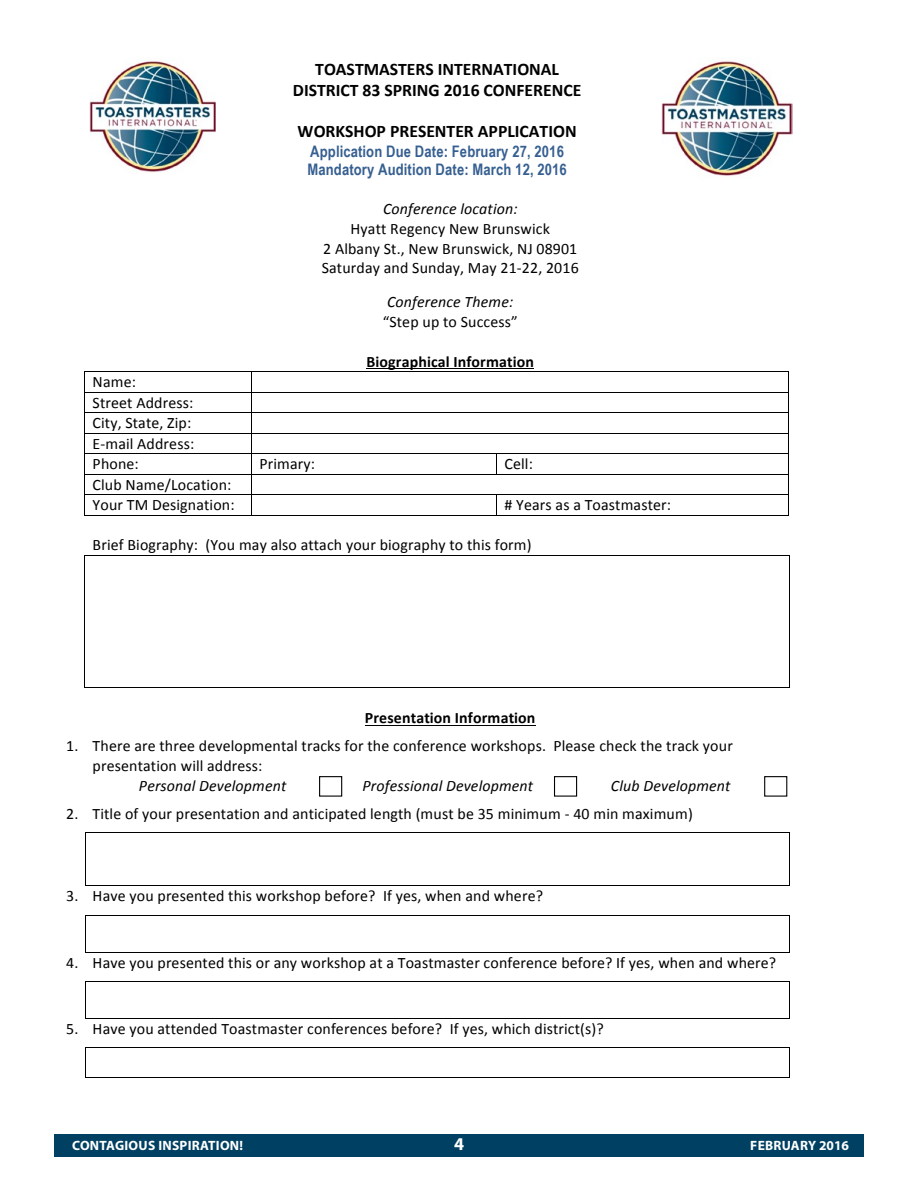
<style>
.page{position:relative;width:918px;height:1188px;background:#fff}
.page>*{position:absolute;margin:0;border:0;box-sizing:border-box;transform-origin:0 0}
.t1{font:700 18px "Myriad Pro";color:#fff}
.t2{font:700 17.7px/21.6px "Calibri";color:#000;text-align:center}
.t3{font:15.9px/20.5px "Calibri";letter-spacing:.01em;color:#000}
.t4{font:italic 15.9px "Calibri";letter-spacing:.01em;color:#000}
.t5{font:700 15.9px/18.5px "Arial Narrow";letter-spacing:.01em;color:#365f91}
.t6{font:700 15.9px "Calibri";letter-spacing:.01em;color:#000}
.t7{font:700 13.5px "Myriad Pro";letter-spacing:.02em;color:#fff}
</style>
<div class="page">
<div style="left:54px;top:1134px;width:810px;height:23px;background:#004062"></div>
<div style="left:319px;top:776px;width:23px;height:21px;border:1px solid #000"></div>
<img style="left:320px;top:783px;width:21px;height:7px">
<div style="left:554px;top:776px;width:23px;height:21px;border:1px solid #000"></div>
<img style="left:555px;top:783px;width:21px;height:7px">
<div style="left:764px;top:776px;width:23px;height:21px;border:1px solid #000"></div>
<img style="left:765px;top:783px;width:21px;height:7px">
<img style="left:661px;top:61px;width:131px;height:115px">
<img style="left:89px;top:61px;width:126px;height:111px">
<hr style="left:366px;top:369px;width:168px;height:1px;background:#000">
<hr style="left:85px;top:371px;width:166px;height:1px;background:#000">
<hr style="left:252px;top:371px;width:536px;height:1px;background:#000">
<hr style="left:85px;top:392px;width:166px;height:1px;background:#000">
<hr style="left:252px;top:392px;width:536px;height:1px;background:#000">
<hr style="left:85px;top:412px;width:166px;height:1px;background:#000">
<hr style="left:252px;top:412px;width:536px;height:1px;background:#000">
<hr style="left:85px;top:433px;width:166px;height:1px;background:#000">
<hr style="left:252px;top:433px;width:536px;height:1px;background:#000">
<hr style="left:85px;top:453px;width:166px;height:1px;background:#000">
<hr style="left:252px;top:453px;width:244px;height:1px;background:#000">
<hr style="left:497px;top:453px;width:291px;height:1px;background:#000">
<hr style="left:85px;top:474px;width:166px;height:1px;background:#000">
<hr style="left:252px;top:474px;width:244px;height:1px;background:#000">
<svg style="left:496px;top:453px;width:1px;height:22px"></svg>
<hr style="left:497px;top:474px;width:291px;height:1px;background:#000">
<hr style="left:85px;top:494px;width:166px;height:1px;background:#000">
<hr style="left:252px;top:494px;width:244px;height:1px;background:#000">
<hr style="left:497px;top:494px;width:291px;height:1px;background:#000">
<svg style="left:84px;top:371px;width:1px;height:145px"></svg>
<hr style="left:85px;top:515px;width:166px;height:1px;background:#000">
<svg style="left:251px;top:371px;width:1px;height:145px"></svg>
<hr style="left:252px;top:515px;width:244px;height:1px;background:#000">
<svg style="left:496px;top:494px;width:1px;height:22px"></svg>
<hr style="left:497px;top:515px;width:291px;height:1px;background:#000">
<svg style="left:788px;top:371px;width:1px;height:145px"></svg>
<hr style="left:85px;top:555px;width:704px;height:1px;background:#000">
<hr style="left:84px;top:556px;width:1px;height:131px;background:#000">
<hr style="left:85px;top:687px;width:704px;height:1px;background:#000">
<hr style="left:789px;top:556px;width:1px;height:131px;background:#000">
<hr style="left:365px;top:725px;width:171px;height:1px;background:#000">
<hr style="left:86px;top:833px;width:703px;height:1px;background:#000">
<hr style="left:86px;top:833px;width:1px;height:53px;background:#000">
<hr style="left:86px;top:886px;width:703px;height:1px;background:#000">
<hr style="left:789px;top:833px;width:1px;height:53px;background:#000">
<hr style="left:86px;top:915px;width:703px;height:1px;background:#000">
<hr style="left:86px;top:916px;width:1px;height:36px;background:#000">
<hr style="left:86px;top:952px;width:703px;height:1px;background:#000">
<hr style="left:789px;top:916px;width:1px;height:36px;background:#000">
<hr style="left:86px;top:981px;width:703px;height:1px;background:#000">
<hr style="left:86px;top:982px;width:1px;height:36px;background:#000">
<hr style="left:86px;top:1018px;width:703px;height:1px;background:#000">
<hr style="left:789px;top:982px;width:1px;height:36px;background:#000">
<hr style="left:86px;top:1047px;width:703px;height:1px;background:#000">
<hr style="left:86px;top:1077px;width:703px;height:1px;background:#000">
<svg style="left:789px;top:1047px;width:1px;height:31px"></svg>
<p class="t3" style="left:93px;top:372px;width:103px">Name:<br>Street Address:<br>City, State, Zip:<br>E-mail Address:<br>Phone:</p>
<p class="t2" style="left:293px;top:58px;width:290px">TOASTMASTERS INTERNATIONAL<br>DISTRICT 83 SPRING 2016 CONFERENCE</p>
<p class="t2" style="left:298px;top:121px;width:281px">WORKSHOP PRESENTER APPLICATION</p>
<p class="t5" style="left:307px;top:141px;width:261px">Application Due Date: February 27, 2016<br>Mandatory Audition Date: March 12, 2016</p>
<p class="t4" style="left:383px;top:198px;width:136px">Conference location:</p>
<p class="t3" style="left:322px;top:219px;width:258px;line-height:19.8px;text-align:center">Hyatt Regency New Brunswick<br>2 Albany St., New Brunswick, NJ 08901<br>Saturday and Sunday, May 21-22, 2016</p>
<p class="t4" style="left:387px;top:291px;width:128px">Conference Theme:</p>
<p class="t3" style="left:383px;top:312px;width:137px">“Step up to Success”</p>
<p class="t6" style="left:366px;top:351px;width:169px">Biographical Information</p>
<p class="t3" style="left:259px;top:454px;width:57px">Primary:</p>
<p class="t3" style="left:505px;top:454px;width:30px">Cell:</p>
<p class="t3" style="left:93px;top:474px;width:144px">Club Name/Location:<br>Your TM Designation:</p>
<p class="t3" style="left:505px;top:495px;width:168px"># Years as a Toastmaster:</p>
<p class="t3" style="left:93px;top:535px;width:440px">Brief Biography: (You may also attach your biography to this form)</p>
<p class="t6" style="left:365px;top:707px;width:172px">Presentation Information</p>
<p class="t3" style="left:93px;top:736px;width:642px;line-height:19.5px;text-indent:-26px">1. There are three developmental tracks for the conference workshops. Please check the track your presentation will address:</p>
<p class="t4" style="left:139px;top:774px;width:149px">Personal Development</p>
<p class="t4" style="left:363px;top:774px;width:172px">Professional Development</p>
<p class="t4" style="left:611px;top:774px;width:121px">Club Development</p>
<p class="t3" style="left:66px;top:804px;width:628px">2. Title of your presentation and anticipated length (must be 35 minimum - 40 min maximum)</p>
<p class="t3" style="left:66px;top:886px;width:478px">3. Have you presented this workshop before? If yes, when and where?</p>
<p class="t3" style="left:66px;top:952px;width:712px">4. Have you presented this or any workshop at a Toastmaster conference before? If yes, when and where?</p>
<p class="t3" style="left:66px;top:1018px;width:539px">5. Have you attended Toastmaster conferences before? If yes, which district(s)?</p>
<p class="t7" style="left:72px;top:1136px;width:172px">CONTAGIOUS INSPIRATION!</p>
<p class="t1" style="left:454px;top:1132px;width:11px">4</p>
<p class="t7" style="left:750px;top:1136px;width:100px">FEBRUARY 2016</p>
</div>
